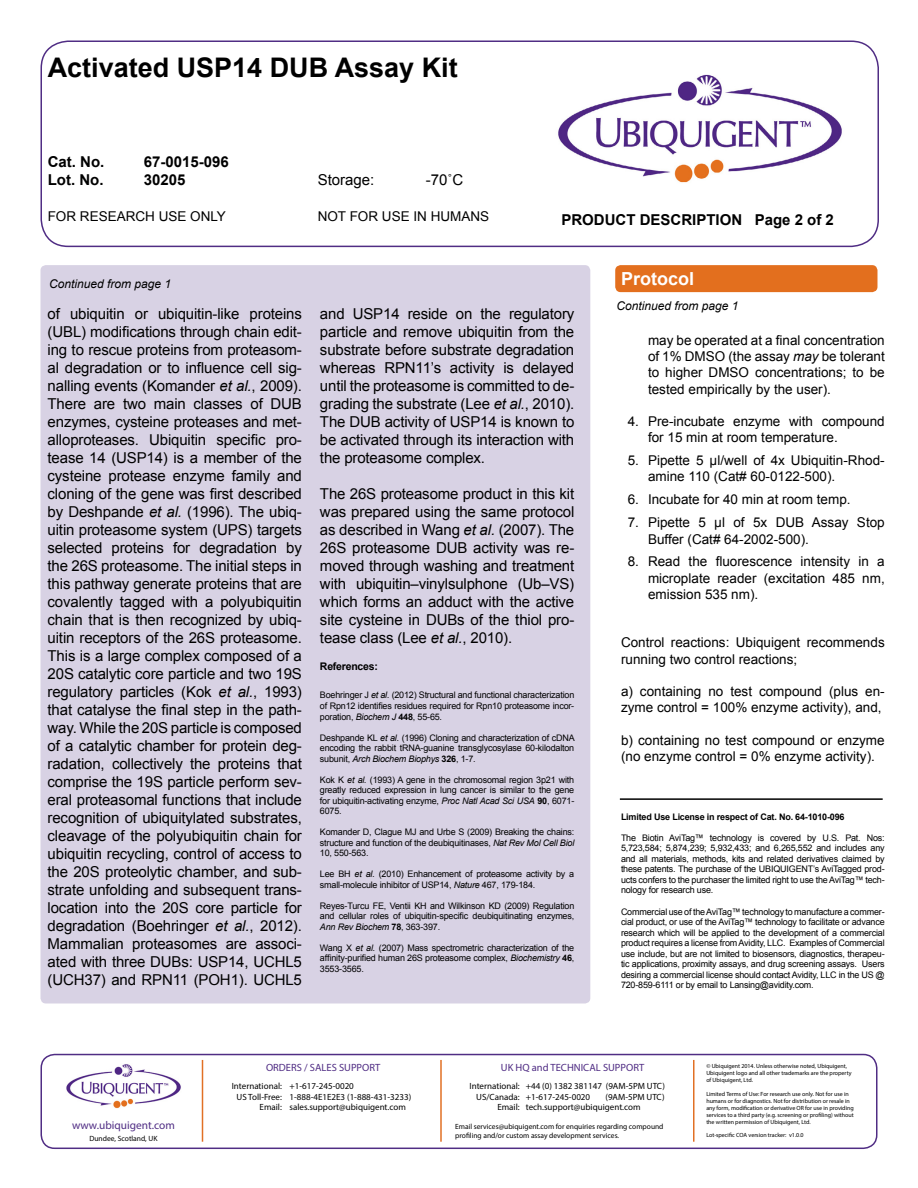
<style>
.page{position:relative;width:918px;height:1188px;background:#fff}
.page>*{position:absolute;margin:0;border:0;box-sizing:border-box;transform-origin:0 0}
.t1{font:700 27px "Arial";color:#000}
.t2{font:700 18px "Arial";color:#fff}
.t3{font:15px/18px "Arial";letter-spacing:-.01em;color:#000;text-align:justify}
.t4{font:700 15px "Arial";color:#000}
.t5{font:13.5px/16.2px "Arial";color:#000}
.t6{font:italic 12px "Arial";color:#000}
.t7{font:11.4px "Myriad Pro";color:#502d84}
.t8{font:10.5px "Myriad Pro";color:#502d84}
.t9{font:700 10.5px "Arial";letter-spacing:-.02em;color:#000}
.t10{font:9px/10.5px "Arial";letter-spacing:-.02em;color:#000;text-align:justify}
.t11{font:9px/10.8px "Myriad Pro";color:#000}
.t12{font:700 9px "Arial";letter-spacing:-.02em;color:#000}
.t13{font:7.5px/9px "Myriad Pro";color:#000}
.t14{font:6px/6.9px "Myriad Pro";color:#000}
.s1{font-style:italic}
.s2{font-weight:700}
</style>
<div class="page">
<div style="left:40px;top:40px;width:839px;height:207px;border:2px solid #502d84;border-radius:27px"></div>
<img style="left:558px;top:74px;width:284px;height:109px">
<div style="left:41px;top:265px;width:549px;height:738px;background:#d8d2e4;border-radius:5px"></div>
<div style="left:40px;top:1054px;width:838px;height:95px;border:2px solid #502d84;border-radius:14px"></div>
<hr style="left:202px;top:1060px;width:1px;height:82px;background:#e17025">
<hr style="left:440px;top:1060px;width:2px;height:82px;background:#e17025">
<hr style="left:693px;top:1060px;width:1px;height:82px;background:#e17025">
<img style="left:66px;top:1064px;width:115px;height:44px">
<div style="left:615px;top:265px;width:262px;height:27px;background:#e36f1e;border-radius:5px"></div>
<hr style="left:620px;top:798px;width:263px;height:2px;background:#000">
<h1 class="t1" style="left:48px;top:49px;width:412px">Activated USP14 DUB Assay Kit</h1>
<p class="t4" style="left:48px;top:151px;width:58px">Cat. No.</p>
<p class="t4" style="left:144px;top:151px;width:87px">67-0015-096</p>
<p class="t4" style="left:48px;top:169px;width:57px">Lot. No.</p>
<p class="t4" style="left:144px;top:169px;width:43px">30205</p>
<p class="t3" style="left:318px;top:171px;width:58px">Storage:</p>
<p class="t3" style="left:426px;top:171px;width:39px">-70˚C</p>
<p class="t5" style="left:48px;top:208px;width:180px">FOR RESEARCH USE ONLY</p>
<p class="t5" style="left:318px;top:208px;width:173px">NOT FOR USE IN HUMANS</p>
<p class="t4" style="left:561px;top:209px;width:274px">PRODUCT DESCRIPTION Page 2 of 2</p>
<p class="t6" style="left:49px;top:276px;width:124px">Continued from page 1</p>
<p class="t3" style="left:48px;top:305px;width:256px">of ubiquitin or ubiquitin-like proteins (UBL) modifications through chain edit&shy;ing to rescue proteins from proteasom&shy;al degradation or to influence cell sig&shy;nalling events (Komander <span class="s1">et al.</span>, 2009).<br>There are two main classes of DUB enzymes, cysteine proteases and met&shy;alloproteases. Ubiquitin specific pro&shy;tease 14 (USP14) is a member of the cysteine protease enzyme family and cloning of the gene was first described by Deshpande <span class="s1">et al.</span> (1996). The ubiq&shy;uitin proteasome system (UPS) targets selected proteins for degradation by the 26S proteasome. The initial steps in this pathway generate proteins that are covalently tagged with a polyubiquitin chain that is then recognized by ubiq&shy;uitin receptors of the 26S proteasome.<br>This is a large complex composed of a 20S catalytic core particle and two 19S regulatory particles (Kok <span class="s1">et al.</span>, 1993) that catalyse the final step in the path&shy;way. While the 20S particle is composed of a catalytic chamber for protein deg&shy;radation, collectively the proteins that comprise the 19S particle perform sev&shy;eral proteasomal functions that include recognition of ubiquitylated substrates, cleavage of the polyubiquitin chain for ubiquitin recycling, control of access to the 20S proteolytic chamber, and sub&shy;strate unfolding and subsequent trans&shy;location into the 20S core particle for degradation (Boehringer <span class="s1">et al.</span>, 2012).<br>Mammalian proteasomes are associ&shy;ated with three DUBs: USP14, UCHL5 (UCH37) and RPN11 (POH1). UCHL5</p>
<p class="t3" style="left:320px;top:305px;width:256px">and USP14 reside on the regulatory particle and remove ubiquitin from the substrate before substrate degradation whereas RPN11’s activity is delayed until the proteasome is committed to de&shy;grading the substrate (Lee <span class="s1">et al.</span>, 2010).<br>The DUB activity of USP14 is known to be activated through its interaction with the proteasome complex.</p>
<p class="t3" style="left:320px;top:485px;width:256px">The 26S proteasome product in this kit was prepared using the same protocol as described in Wang <span class="s1">et al.</span> (2007). The 26S proteasome DUB activity was re&shy;moved through washing and treatment with ubiquitin–vinylsulphone (Ub–VS) which forms an adduct with the active site cysteine in DUBs of the thiol pro&shy;tease class (Lee <span class="s1">et al.</span>, 2010).</p>
<p class="t9" style="left:320px;top:659px;width:60px">References:</p>
<p class="t10" style="left:320px;top:690px;width:256px">Boehringer J <span class="s1">et al.</span> (2012) Structural and functional characterization of Rpn12 identifies residues required for Rpn10 proteasome incor&shy;poration, <span class="s1">Biochem J</span> <span class="s2">448</span>, 55-65.</p>
<p class="t10" style="left:320px;top:732px;width:256px">Deshpande KL <span class="s1">et al.</span> (1996) Cloning and characterization of cDNA encoding the rabbit tRNA-guanine transglycosylase 60-kilodalton subunit, <span class="s1">Arch Biochem Biophys</span> <span class="s2">326</span>, 1-7.</p>
<p class="t10" style="left:320px;top:774px;width:256px">Kok K <span class="s1">et al.</span> (1993) A gene in the chromosomal region 3p21 with greatly reduced expression in lung cancer is similar to the gene for ubiquitin-activating enzyme, <span class="s1">Proc Natl Acad Sci USA</span> <span class="s2">90</span>, 6071- 6075.</p>
<p class="t10" style="left:320px;top:827px;width:256px">Komander D, Clague MJ and Urbe S (2009) Breaking the chains: structure and function of the deubiquitinases, <span class="s1">Nat Rev Mol Cell Biol </span>10, 550-563.</p>
<p class="t10" style="left:320px;top:869px;width:256px">Lee BH <span class="s1">et al.</span> (2010) Enhancement of proteasome activity by a small-molecule inhibitor of USP14, <span class="s1">Nature</span> 467, 179-184.</p>
<p class="t10" style="left:320px;top:900px;width:256px">Reyes-Turcu FE, Ventii KH and Wilkinson KD (2009) Regulation and cellular roles of ubiquitin-specific deubiquitinating enzymes, <span class="s1">Ann Rev Biochem</span> <span class="s2">78</span>, 363-397.</p>
<p class="t10" style="left:320px;top:942px;width:256px">Wang X <span class="s1">et al.</span> (2007) Mass spectrometric characterization of the affinity-purified human 26S proteasome complex, <span class="s1">Biochemistry</span> <span class="s2">46</span>, 3553-3565.</p>
<p class="t2" style="left:621px;top:267px;width:75px">Protocol</p>
<p class="t6" style="left:616px;top:298px;width:124px">Continued from page 1</p>
<p class="t5" style="left:648px;top:332px;width:238px;text-align:justify">may be operated at a final concentration of 1% DMSO (the assay <span class="s1">may</span> be tolerant to higher DMSO concentrations; to be tested empirically by the user).</p>
<p class="t5" style="left:648px;top:413px;width:238px;text-indent:-20px">4. Pre-incubate enzyme with compound for 15 min at room temperature.</p>
<p class="t5" style="left:648px;top:453px;width:238px;text-indent:-20px">5. Pipette 5 µl/well of 4x Ubiquitin-Rhod&shy;amine 110 (Cat# 60-0122-500).</p>
<p class="t5" style="left:628px;top:492px;width:224px">6. Incubate for 40 min at room temp.</p>
<p class="t5" style="left:648px;top:515px;width:238px;text-indent:-20px">7. Pipette 5 μl of 5x DUB Assay Stop<br>Buffer (Cat# 64-2002-500).</p>
<p class="t5" style="left:648px;top:554px;width:238px;text-align:justify;text-indent:-20px">8. Read the fluorescence intensity in a microplate reader (excitation 485 nm, emission 535 nm).</p>
<p class="t5" style="left:621px;top:635px;width:265px">Control reactions: Ubiquigent recommends running two control reactions;</p>
<p class="t5" style="left:621px;top:683px;width:265px">a) containing no test compound (plus en&shy;zyme control = 100% enzyme activity), and,</p>
<p class="t5" style="left:621px;top:732px;width:265px">b) containing no test compound or enzyme (no enzyme control = 0% enzyme activity).</p>
<p class="t12" style="left:621px;top:811px;width:225px">Limited Use License in respect of Cat. No. 64-1010-096</p>
<p class="t10" style="left:621px;top:833px;width:265px">The Biotin AviTag™ technology is covered by U.S. Pat. Nos:<br>5,723,584; 5,874,239; 5,932,433; and 6,265,552 and includes any and all materials, methods, kits and related derivatives claimed by these patents. The purchase of the UBIQUIGENT’s AviTagged prod&shy;ucts confers to the purchaser the limited right to use the AviTag™ tech&shy;nology for research use.</p>
<p class="t10" style="left:621px;top:906px;width:265px">Commercial use of the AviTag™ technology to manufacture a commer&shy;cial product, or use of the AviTag™ technology to facilitate or advance research which will be applied to the development of a commercial product requires a license from Avidity, LLC. Examples of Commercial use include, but are not limited to biosensors, diagnostics, therapeu&shy;tic applications, proximity assays, and drug screening assays. Users desiring a commercial license should contact Avidity, LLC in the US @ 720-859-6111 or by email to Lansing@avidity.com.</p>
<p class="t7" style="left:72px;top:1118px;width:104px">www.ubiquigent.com</p>
<p class="t13" style="left:89px;top:1134px;width:70px">Dundee, Scotland, UK</p>
<p class="t8" style="left:266px;top:1061px;width:116px">ORDERS / SALES SUPPORT</p>
<p class="t11" style="left:232px;top:1080px;width:124px">International: +1-617-245-0020</p>
<p class="t11" style="left:237px;top:1091px;width:176px">US Toll-Free: 1-888-4E1E2E3 (1-888-431-3233)</p>
<p class="t11" style="left:260px;top:1102px;width:148px">Email: sales.support@ubiquigent.com</p>
<p class="t8" style="left:501px;top:1061px;width:145px">UK HQ and TECHNICAL SUPPORT</p>
<p class="t11" style="left:476px;top:1080px;width:190px;text-indent:-7px">International: +44 (0) 1382 381147 (9AM-5PM UTC)<br>US/Canada: +1-617-245-0020</p>
<p class="t11" style="left:497px;top:1091px;width:169px;text-indent:108px">(9AM-5PM UTC)<br>Email: tech.support@ubiquigent.com</p>
<p class="t13" style="left:455px;top:1122px;width:210px">Email services@ubiquigent.com for enquiries regarding compound profiling and/or custom assay development services.</p>
<p class="t14" style="left:706px;top:1063px;width:147px">© Ubiquigent 2014. Unless otherwise noted, Ubiquigent,<br>Ubiquigent logo and all other trademarks are the property of Ubiquigent, Ltd.</p>
<p class="t14" style="left:706px;top:1090px;width:149px">Limited Terms of Use: For research use only. Not for use in humans or for diagnostics. Not for distribution or resale in any form, modification or derivative OR for use in providing services to a third party (e.g. screening or profiling) without the written permission of Ubiquigent, Ltd.</p>
<p class="t14" style="left:706px;top:1132px;width:99px">Lot-specific COA version tracker: v1.0.0</p>
</div>
